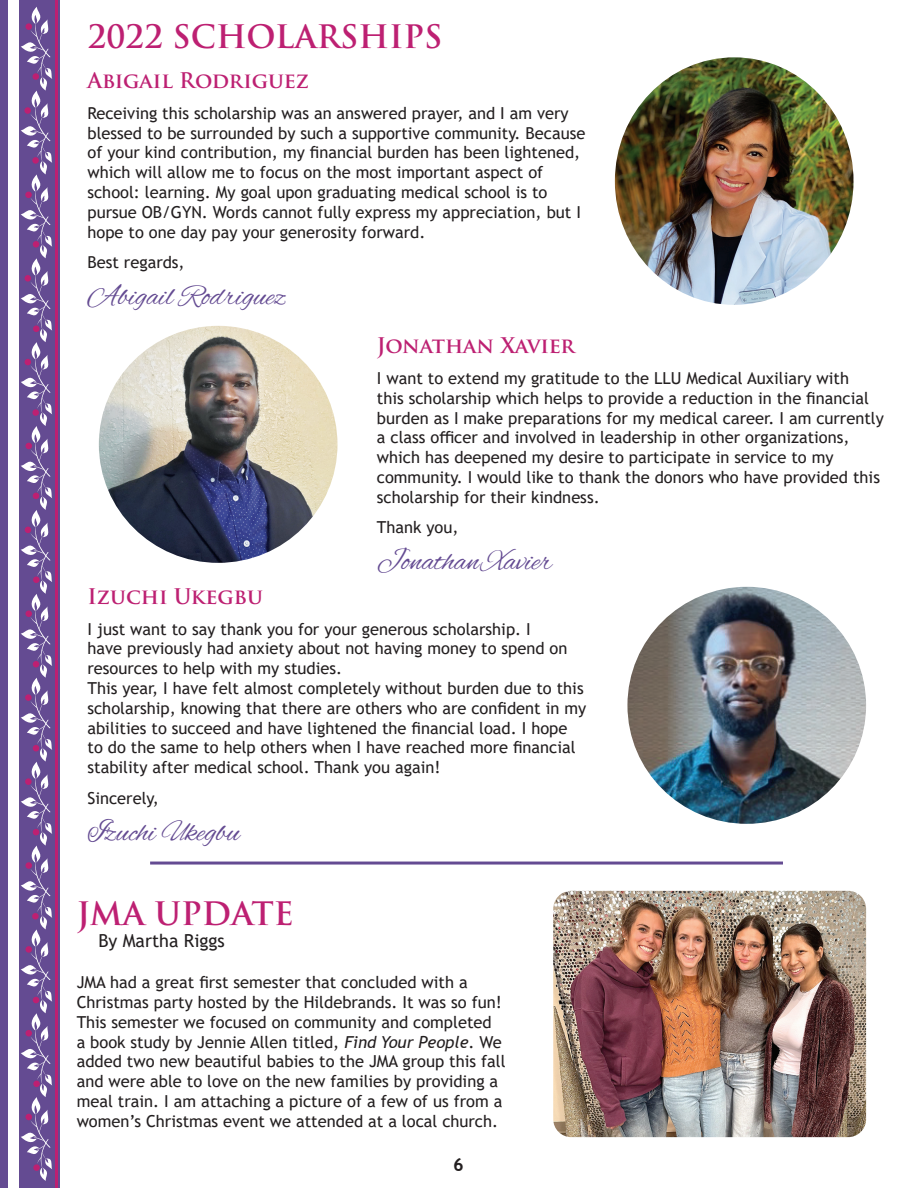
<style>
.page{position:relative;width:918px;height:1188px;background:#fff}
.page>*{position:absolute;margin:0;border:0;box-sizing:border-box;transform-origin:0 0}
.t1{font:700 31.5px "Trajan Pro";color:#bd2072}
.t2{font:30px "Alex Brush";color:#644b92}
.t3{font:700 21px "Trajan Pro";color:#bd2072}
.t4{font:18px "Trebuchet MS";color:#231f20}
.t5{font:700 18px "Trebuchet MS";color:#231f20}
.t6{font:16.5px/19.8px "Trebuchet MS";color:#231f20}
.s1{font-style:italic}
</style>
<div class="page">
<img style="left:615px;top:57px;width:239px;height:248px">
<img style="left:99px;top:326px;width:239px;height:237px">
<img style="left:627px;top:587px;width:239px;height:237px">
<img style="left:553px;top:891px;width:313px;height:246px">
<hr style="left:150px;top:862px;width:633px;height:3px;background:#644b92">
<div style="left:0;top:0;width:59px;height:1188px;background:#644b92"></div>
<div style="left:8px;top:0;width:10px;height:1188px;background:#fff"></div>
<hr style="left:55px;top:0;width:3px;height:1188px;background:#bd2072">
<svg style="left:21px;top:7px;width:32px;height:1174px"></svg>
<div style="left:25px;top:1114px;width:7px;height:6px;background:#bd2072;border-radius:50%"></div>
<div style="left:33px;top:1164px;width:7px;height:7px;background:#bd2072;border-radius:50%"></div>
<div style="left:25px;top:862px;width:7px;height:7px;background:#bd2072;border-radius:50%"></div>
<div style="left:33px;top:326px;width:7px;height:6px;background:#bd2072;border-radius:50%"></div>
<p class="t1" style="left:87px;top:17px;width:357px">2022 SCHOLARSHIPS</p>
<p class="t3" style="left:87px;top:68px;width:223px">Abigail Rodriguez</p>
<p class="t6" style="left:87px;top:103px;width:499px">Receiving this scholarship was an answered prayer, and I am very blessed to be surrounded by such a supportive community. Because of your kind contribution, my financial burden has been lightened, which will allow me to focus on the most important aspect of school: learning. My goal upon graduating medical school is to pursue OB/GYN. Words cannot fully express my appreciation, but I hope to one day pay your generosity forward.</p>
<p class="t6" style="left:87px;top:252px;width:99px">Best regards,</p>
<p class="t2" style="left:87px;top:279px;width:200px">Abigail Rodriguez</p>
<p class="t3" style="left:377px;top:333px;width:200px">Jonathan Xavier</p>
<p class="t6" style="left:377px;top:368px;width:508px">I want to extend my gratitude to the LLU Medical Auxiliary with<br>this scholarship which helps to provide a reduction in the financial burden as I make preparations for my medical career. I am currently a class officer and involved in leadership in other organizations, which has deepened my desire to participate in service to my community. I would like to thank the donors who have provided this scholarship for their kindness.</p>
<p class="t6" style="left:377px;top:518px;width:83px">Thank you,</p>
<p class="t2" style="left:377px;top:545px;width:177px">Jonathan Xavier</p>
<p class="t3" style="left:87px;top:583px;width:177px">Izuchi Ukegbu</p>
<p class="t6" style="left:87px;top:619px;width:481px">I just want to say thank you for your generous scholarship. I have previously had anxiety about not having money to spend on resources to help with my studies.</p>
<p class="t6" style="left:87px;top:678px;width:500px">This year, I have felt almost completely without burden due to this scholarship, knowing that there are others who are confident in my abilities to succeed and have lightened the financial load. I hope to do the same to help others when I have reached more financial stability after medical school. Thank you again!</p>
<p class="t6" style="left:87px;top:788px;width:73px">Sincerely,</p>
<p class="t2" style="left:87px;top:815px;width:154px">Izuchi Ukegbu</p>
<p class="t1" style="left:77px;top:894px;width:219px">JMA UPDATE</p>
<p class="t4" style="left:98px;top:929px;width:128px">By Martha Riggs</p>
<p class="t6" style="left:77px;top:972px;width:430px">JMA had a great first semester that concluded with a Christmas party hosted by the Hildebrands. It was so fun!<br>This semester we focused on community and completed<br>a book study by Jennie Allen titled, <span class="s1">Find Your People</span>. We added two new beautiful babies to the JMA group this fall and were able to love on the new families by providing a meal train. I am attaching a picture of a few of us from a women’s Christmas event we attended at a local church.</p>
<p class="t5" style="left:453px;top:1153px;width:12px">6</p>
</div>
